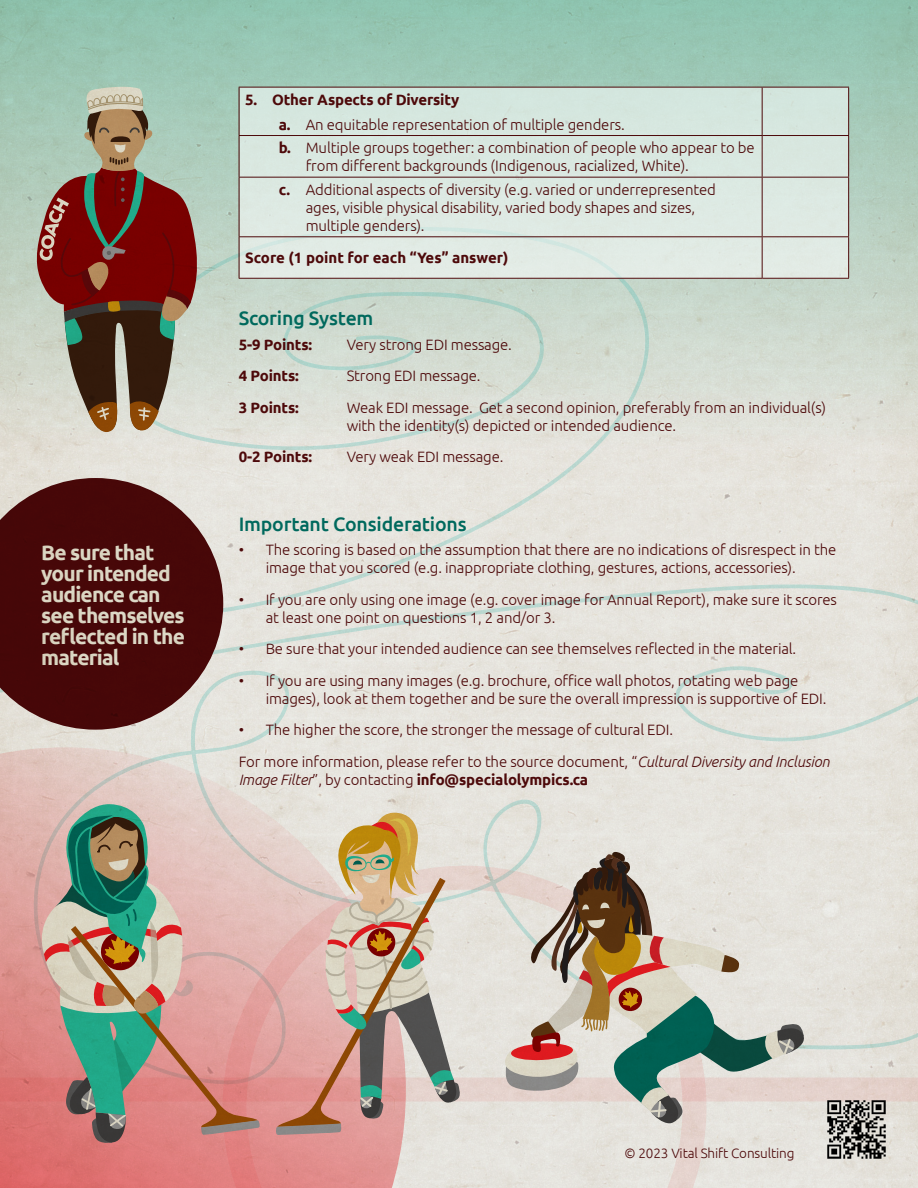
<style>
.page{position:relative;width:918px;height:1188px;background:#fff}
.page>*{position:absolute;margin:0;border:0;box-sizing:border-box;transform-origin:0 0}
.t1{font:700 21px/21px "Ubuntu";letter-spacing:-.04em;color:#ecebde}
.t2{font:500 19.5px "Ubuntu";letter-spacing:-.01em;color:#00695d}
.t3{font:300 15px/18px "Ubuntu";letter-spacing:-.01em;color:#4d090a}
.t4{font:700 15px "Ubuntu";letter-spacing:-.01em;color:#4d090a}
.t5{font:300 13.5px "Ubuntu";letter-spacing:-.01em;color:#4d090a}
.s1{font-weight:700}
.s2{font-style:italic}
</style>
<div class="page">
<img style="left:0;top:0;width:918px;height:1188px">
<img style="left:827px;top:1100px;width:59px;height:59px">
<div style="left:240px;top:87px;width:608px;height:192px;background:#dbe8e2"></div>
<hr style="left:239px;top:87px;width:523px;height:1px;background:#4d090a">
<hr style="left:239px;top:88px;width:1px;height:47px;background:#4d090a">
<hr style="left:762px;top:87px;width:87px;height:1px;background:#4d090a">
<hr style="left:762px;top:88px;width:1px;height:47px;background:#4d090a">
<hr style="left:848px;top:88px;width:1px;height:47px;background:#4d090a">
<hr style="left:239px;top:135px;width:523px;height:1px;background:#4d090a">
<hr style="left:239px;top:136px;width:1px;height:41px;background:#4d090a">
<hr style="left:762px;top:135px;width:87px;height:1px;background:#4d090a">
<hr style="left:762px;top:136px;width:1px;height:41px;background:#4d090a">
<hr style="left:848px;top:136px;width:1px;height:41px;background:#4d090a">
<hr style="left:239px;top:177px;width:523px;height:1px;background:#4d090a">
<hr style="left:239px;top:178px;width:1px;height:58px;background:#4d090a">
<hr style="left:762px;top:177px;width:87px;height:1px;background:#4d090a">
<hr style="left:762px;top:178px;width:1px;height:58px;background:#4d090a">
<hr style="left:848px;top:178px;width:1px;height:58px;background:#4d090a">
<hr style="left:239px;top:236px;width:523px;height:1px;background:#4d090a">
<hr style="left:239px;top:237px;width:1px;height:41px;background:#4d090a">
<hr style="left:762px;top:236px;width:87px;height:1px;background:#4d090a">
<hr style="left:762px;top:237px;width:1px;height:41px;background:#4d090a">
<hr style="left:848px;top:237px;width:1px;height:41px;background:#4d090a">
<hr style="left:239px;top:278px;width:523px;height:1px;background:#4d090a">
<hr style="left:762px;top:278px;width:87px;height:1px;background:#4d090a">
<p class="t1" style="left:41px;top:542px;width:145px">Be sure that your intended audience can see themselves reflected in the material</p>
<p class="t4" style="left:245px;top:90px;width:216px">5. Other Aspects of Diversity</p>
<p class="t3" style="left:279px;top:115px;width:347px"><span class="s1">a.</span> An equitable representation of multiple genders.</p>
<p class="t3" style="left:306px;top:138px;width:450px;text-indent:-27px"><span class="s1">b.</span> Multiple groups together: a combination of people who appear to be from different backgrounds (Indigenous, racialized, White).</p>
<p class="t3" style="left:306px;top:180px;width:412px;text-indent:-27px"><span class="s1">c.</span> Additional aspects of diversity (e.g. varied or underrepresented ages, visible physical disability, varied body shapes and sizes, multiple genders).</p>
<p class="t4" style="left:245px;top:249px;width:265px">Score (1 point for each “Yes” answer)</p>
<p class="t2" style="left:239px;top:306px;width:136px">Scoring System</p>
<p class="t4" style="left:239px;top:335px;width:75px">5-9 Points:</p>
<p class="t3" style="left:347px;top:335px;width:167px">Very strong EDI message.</p>
<p class="t4" style="left:239px;top:367px;width:62px">4 Points:</p>
<p class="t3" style="left:347px;top:367px;width:135px">Strong EDI message.</p>
<p class="t4" style="left:239px;top:398px;width:62px">3 Points:</p>
<p class="t3" style="left:347px;top:398px;width:481px">Weak EDI message. Get a second opinion, preferably from an individual(s) with the identity(s) depicted or intended audience.</p>
<p class="t4" style="left:239px;top:448px;width:75px">0-2 Points:</p>
<p class="t3" style="left:347px;top:448px;width:158px">Very weak EDI message.</p>
<p class="t2" style="left:239px;top:511px;width:229px">Important Considerations</p>
<p class="t3" style="left:266px;top:541px;width:572px;text-indent:-27px">• The scoring is based on the assumption that there are no indications of disrespect in the image that you scored (e.g. inappropriate clothing, gestures, actions, accessories).</p>
<p class="t3" style="left:266px;top:590px;width:573px;text-indent:-27px">• If you are only using one image (e.g. cover image for Annual Report), make sure it scores at least one point on questions 1, 2 and/or 3.</p>
<p class="t3" style="left:239px;top:640px;width:559px">• Be sure that your intended audience can see themselves reflected in the material.</p>
<p class="t3" style="left:266px;top:671px;width:562px;text-indent:-27px">• If you are using many images (e.g. brochure, office wall photos, rotating web page images), look at them together and be sure the overall impression is supportive of EDI.</p>
<p class="t3" style="left:239px;top:721px;width:436px">• The higher the score, the stronger the message of cultural EDI.</p>
<p class="t3" style="left:239px;top:752px;width:593px">For more information, please refer to the source document, “<span class="s2">Cultural Diversity and Inclusion<br>Image Filter</span>”, by contacting <span class="s1">info@specialolympics.ca</span></p>
<p class="t5" style="left:625px;top:1145px;width:171px">© 2023 Vital Shift Consulting</p>
</div>
